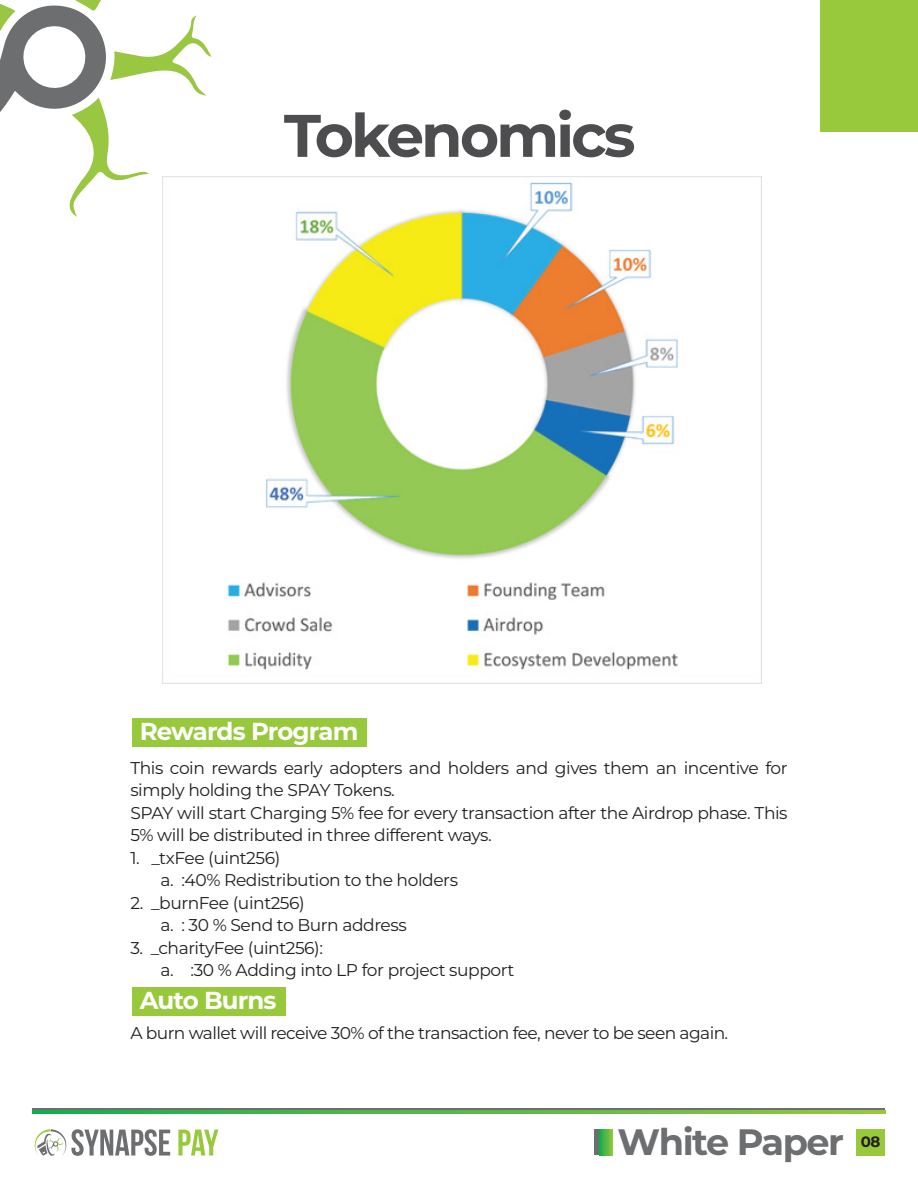
<style>
.page{position:relative;width:918px;height:1188px;background:#fff}
.page>*{position:absolute;margin:0;border:0;box-sizing:border-box;transform-origin:0 0}
.t1{font:700 60px "Montserrat";letter-spacing:-.05em;color:#4d4d4f}
.t2{font:700 36.75px "Montserrat";letter-spacing:-.04em;color:#6d6e70}
.t3{font:700 24.45px "Montserrat";letter-spacing:-.035em;color:#fff}
.t4{font:17.1px/22.5px "Montserrat";letter-spacing:-.025em;color:#231f20}
.t5{font:700 15px "Montserrat";color:#231f20}
</style>
<div class="page">
<svg style="left:178px;top:1130px;width:40px;height:26px"></svg>
<svg style="left:34px;top:1129px;width:136px;height:27px"></svg>
<svg style="left:595px;top:1130px;width:5px;height:25px"></svg>
<svg style="left:600px;top:1130px;width:12px;height:25px"></svg>
<div style="left:856px;top:1129px;width:29px;height:27px;background:#98c93c"></div>
<svg style="left:0;top:0;width:212px;height:217px"></svg>
<div style="left:820px;top:0;width:98px;height:131px;background:#98c93c"></div>
<hr style="left:33px;top:1108px;width:852px;height:4px;background:#6d6e70">
<svg style="left:33px;top:1110px;width:852px;height:4px;background:#55ba45"></svg>
<img style="left:162px;top:176px;width:599px;height:508px">
<div style="left:132px;top:718px;width:235px;height:28px;background:#98c93c"></div>
<div style="left:132px;top:987px;width:153px;height:28px;background:#98c93c"></div>
<h1 class="t1" style="left:284px;top:92px;width:353px">Tokenomics</h1>
<h3 class="t3" style="left:140px;top:714px;width:220px">Rewards Program</h3>
<p class="t4" style="left:130px;top:756px;width:659px">This coin rewards early adopters and holders and gives them an incentive for simply holding the SPAY Tokens.<br>SPAY will start Charging 5% fee for every transaction after the Airdrop phase. This 5% will be distributed in three different ways.</p>
<p class="t4" style="left:160px;top:846px;width:299px;text-indent:-30px">1. _txFee (uint256)<br>a. :40% Redistribution to the holders</p>
<p class="t4" style="left:160px;top:891px;width:248px;text-indent:-30px">2. _burnFee (uint256)<br>a. : 30 % Send to Burn address</p>
<p class="t4" style="left:160px;top:936px;width:356px;text-indent:-30px">3. _charityFee (uint256):<br>a. :30 % Adding into LP for project support</p>
<h3 class="t3" style="left:140px;top:983px;width:138px">Auto Burns</h3>
<p class="t4" style="left:130px;top:1022px;width:599px">A burn wallet will receive 30% of the transaction fee, never to be seen again.</p>
<h2 class="t2" style="left:618px;top:1115px;width:228px">White Paper</h2>
<p class="t5" style="left:861px;top:1131px;width:21px">08</p>
</div>
